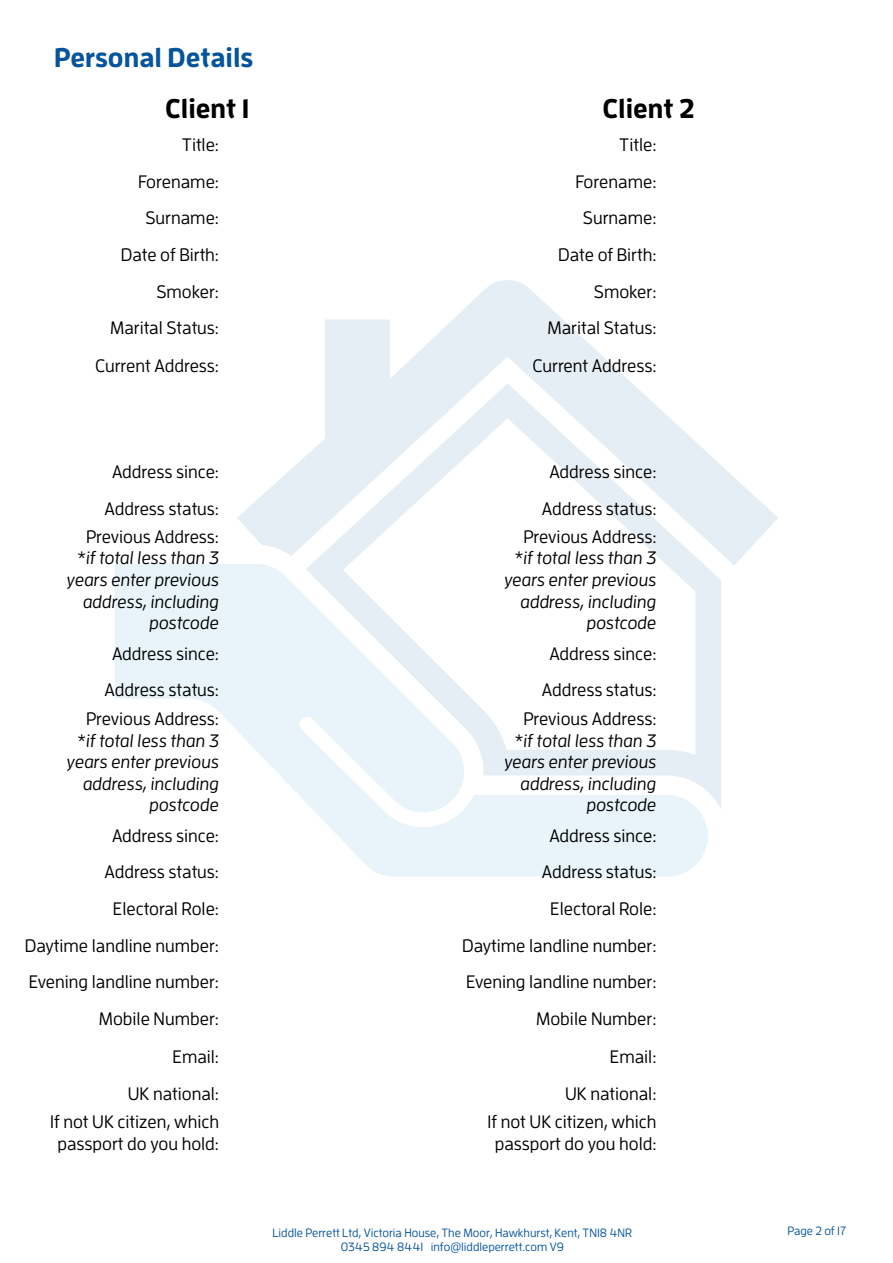
<style>
.page{position:relative;width:893px;height:1263px;background:#fff}
.page>*{position:absolute;margin:0;border:0;box-sizing:border-box;transform-origin:0 0}
.t1{font:700 27px "Enzo OT";color:#05549c}
.t2{font:700 27px "Enzo OT";color:#000}
.t3{font:500 18px/21.6px "Enzo OT";color:#000;text-align:center}
.t4{font:italic 500 18px/21.6px "Enzo OT";color:#000;text-align:right}
.t5{font:500 12px/14.4px "Enzo OT";color:#05549c;text-align:center}
.s1{font-style:normal}
</style>
<div class="page">
<svg style="left:237px;top:280px;width:541px;height:285px"></svg>
<svg style="left:115px;top:564px;width:593px;height:313px"></svg>
<h1 class="t1" style="left:54px;top:40px;width:201px">Personal Details</h1>
<h1 class="t2" style="left:165px;top:91px;width:86px">Client 1</h1>
<h1 class="t2" style="left:602px;top:91px;width:94px">Client 2</h1>
<p class="t3" style="left:182px;top:134px;width:39px">Title:</p>
<p class="t3" style="left:619px;top:134px;width:39px">Title:</p>
<p class="t3" style="left:138px;top:171px;width:83px">Forename:</p>
<p class="t3" style="left:575px;top:171px;width:83px">Forename:</p>
<p class="t3" style="left:146px;top:207px;width:75px">Surname:</p>
<p class="t3" style="left:583px;top:207px;width:75px">Surname:</p>
<p class="t3" style="left:121px;top:244px;width:100px">Date of Birth:</p>
<p class="t3" style="left:558px;top:244px;width:100px">Date of Birth:</p>
<p class="t3" style="left:156px;top:280px;width:64px">Smoker:</p>
<p class="t3" style="left:594px;top:280px;width:64px">Smoker:</p>
<p class="t3" style="left:110px;top:317px;width:111px">Marital Status:</p>
<p class="t3" style="left:547px;top:317px;width:111px">Marital Status:</p>
<p class="t3" style="left:95px;top:354px;width:125px">Current Address:</p>
<p class="t3" style="left:533px;top:354px;width:125px">Current Address:</p>
<p class="t3" style="left:112px;top:461px;width:109px">Address since:</p>
<p class="t3" style="left:549px;top:461px;width:109px">Address since:</p>
<p class="t3" style="left:105px;top:498px;width:116px">Address status:</p>
<p class="t3" style="left:542px;top:498px;width:116px">Address status:</p>
<p class="t4" style="left:67px;top:525px;width:154px"><span class="s1">Previous Address: *</span>if total less than 3 years enter previous address, including postcode</p>
<p class="t4" style="left:504px;top:525px;width:154px"><span class="s1">Previous Address: *</span>if total less than 3 years enter previous address, including postcode</p>
<p class="t3" style="left:112px;top:642px;width:109px">Address since:</p>
<p class="t3" style="left:549px;top:642px;width:109px">Address since:</p>
<p class="t3" style="left:105px;top:679px;width:116px">Address status:</p>
<p class="t3" style="left:542px;top:679px;width:116px">Address status:</p>
<p class="t4" style="left:67px;top:708px;width:154px"><span class="s1">Previous Address: *</span>if total less than 3 years enter previous address, including postcode</p>
<p class="t4" style="left:504px;top:708px;width:154px"><span class="s1">Previous Address: *</span>if total less than 3 years enter previous address, including postcode</p>
<p class="t3" style="left:112px;top:824px;width:109px">Address since:</p>
<p class="t3" style="left:549px;top:824px;width:109px">Address since:</p>
<p class="t3" style="left:105px;top:861px;width:116px">Address status:</p>
<p class="t3" style="left:542px;top:861px;width:116px">Address status:</p>
<p class="t3" style="left:113px;top:898px;width:108px">Electoral Role:</p>
<p class="t3" style="left:550px;top:898px;width:108px">Electoral Role:</p>
<p class="t3" style="left:25px;top:934px;width:196px">Daytime landline number:</p>
<p class="t3" style="left:462px;top:934px;width:196px">Daytime landline number:</p>
<p class="t3" style="left:29px;top:971px;width:192px">Evening landline number:</p>
<p class="t3" style="left:466px;top:971px;width:192px">Evening landline number:</p>
<p class="t3" style="left:99px;top:1007px;width:122px">Mobile Number:</p>
<p class="t3" style="left:536px;top:1007px;width:122px">Mobile Number:</p>
<p class="t3" style="left:173px;top:1045px;width:48px">Email:</p>
<p class="t3" style="left:610px;top:1045px;width:48px">Email:</p>
<p class="t3" style="left:128px;top:1083px;width:93px">UK national:</p>
<p class="t3" style="left:565px;top:1083px;width:93px">UK national:</p>
<p class="t3" style="left:50px;top:1111px;width:170px">If not UK citizen, which passport do you hold:</p>
<p class="t3" style="left:488px;top:1111px;width:170px">If not UK citizen, which passport do you hold:</p>
<p class="t5" style="left:272px;top:1225px;width:361px">Liddle Perrett Ltd, Victoria House, The Moor, Hawkhurst, Kent, TN18 4NR<br>0345 894 8441 info@liddleperrett.com V9</p>
<p class="t5" style="left:787px;top:1224px;width:60px">Page 2 of 17</p>
</div>
